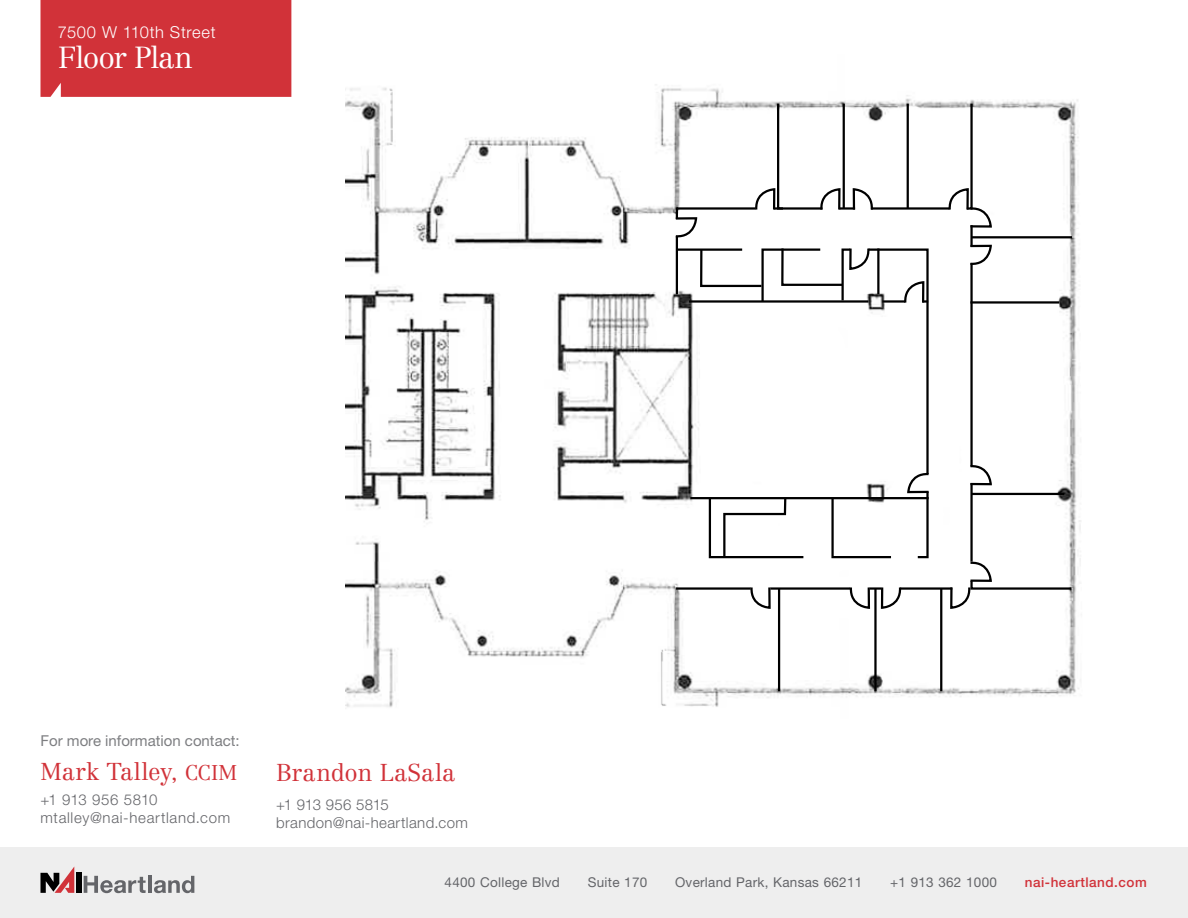
<style>
.page{position:relative;width:1188px;height:918px;background:#fff}
.page>*{position:absolute;margin:0;border:0;box-sizing:border-box;transform-origin:0 0}
.t1{font:300 30px "Centennial LT Std";letter-spacing:-.035em;color:#fff}
.t2{font:300 24px "Centennial LT Std";letter-spacing:-.005em;color:#d13239}
.t3{font:300 16.5px "Helvetica Neue LT Std";letter-spacing:.035em;color:#fff}
.t4{font:300 15px/18px "Helvetica Neue LT Std";letter-spacing:.03em;color:#646569}
.t5{font:15px "Helvetica Neue LT Std";color:#7d7e81}
.t6{font:13.5px "Helvetica Neue LT Std";letter-spacing:.02em;color:#646569}
.t7{font:500 13.5px "Helvetica Neue LT Std";letter-spacing:.04em;color:#d13239}
.s1{font-size:21px}
</style>
<div class="page">
<img style="left:346px;top:84px;width:735px;height:624px">
<hr style="left:677px;top:207px;width:78px;height:3px;background:#000">
<hr style="left:843px;top:104px;width:2px;height:104px;background:#000">
<hr style="left:839px;top:207px;width:16px;height:3px;background:#000">
<hr style="left:871px;top:207px;width:78px;height:3px;background:#000">
<hr style="left:907px;top:104px;width:2px;height:104px;background:#000">
<hr style="left:970px;top:225px;width:3px;height:22px;background:#000">
<hr style="left:972px;top:236px;width:100px;height:2px;background:#000">
<hr style="left:970px;top:263px;width:3px;height:204px;background:#000">
<hr style="left:972px;top:493px;width:92px;height:2px;background:#000">
<hr style="left:970px;top:483px;width:3px;height:79px;background:#000">
<hr style="left:900px;top:587px;width:52px;height:3px;background:#000">
<hr style="left:676px;top:587px;width:75px;height:3px;background:#000">
<hr style="left:940px;top:589px;width:2px;height:102px;background:#000">
<hr style="left:689px;top:300px;width:180px;height:3px;background:#000">
<hr style="left:690px;top:497px;width:239px;height:2px;background:#000">
<hr style="left:676px;top:236px;width:2px;height:58px;background:#000">
<hr style="left:677px;top:249px;width:65px;height:2px;background:#000">
<svg style="left:754px;top:101px;width:88px;height:111px"></svg>
<svg style="left:852px;top:189px;width:22px;height:23px"></svg>
<svg style="left:948px;top:101px;width:45px;height:128px"></svg>
<svg style="left:968px;top:244px;width:25px;height:22px"></svg>
<svg style="left:968px;top:464px;width:25px;height:22px"></svg>
<svg style="left:949px;top:561px;width:125px;height:147px"></svg>
<svg style="left:699px;top:246px;width:232px;height:462px"></svg>
<svg style="left:673px;top:207px;width:25px;height:31px"></svg>
<hr style="left:970px;top:301px;width:89px;height:3px;background:#000">
<div style="left:0;top:848px;width:1188px;height:70px;background:#eee"></div>
<div style="left:76px;top:873px;width:5px;height:20px;background:#000"></div>
<svg style="left:40px;top:867px;width:34px;height:26px"></svg>
<svg style="left:84px;top:876px;width:62px;height:17px"></svg>
<hr style="left:148px;top:876px;width:4px;height:17px;background:#646569">
<svg style="left:154px;top:876px;width:40px;height:17px"></svg>
<div style="left:40px;top:0;width:251px;height:97px;background:#d13239"></div>
<p class="t3" style="left:58px;top:22px;width:159px">7500 W 110th Street</p>
<h1 class="t1" style="left:58px;top:40px;width:136px">Floor Plan</h1>
<p class="t5" style="left:40px;top:732px;width:201px">For more information contact:</p>
<h2 class="t2" style="left:40px;top:758px;width:198px">Mark Talley, <span class="s1">CCIM</span></h2>
<p class="t4" style="left:40px;top:790px;width:191px">+1 913 956 5810 mtalley@nai-heartland.com</p>
<h2 class="t2" style="left:276px;top:759px;width:181px">Brandon LaSala</h2>
<p class="t4" style="left:276px;top:795px;width:193px">+1 913 956 5815 brandon@nai-heartland.com</p>
<p class="t6" style="left:445px;top:874px;width:117px">4400 College Blvd</p>
<p class="t6" style="left:588px;top:874px;width:61px">Suite 170</p>
<p class="t6" style="left:675px;top:874px;width:189px">Overland Park, Kansas 66211</p>
<p class="t6" style="left:890px;top:874px;width:108px">+1 913 362 1000</p>
<p class="t7" style="left:1025px;top:874px;width:124px">nai-heartland.com</p>
</div>
